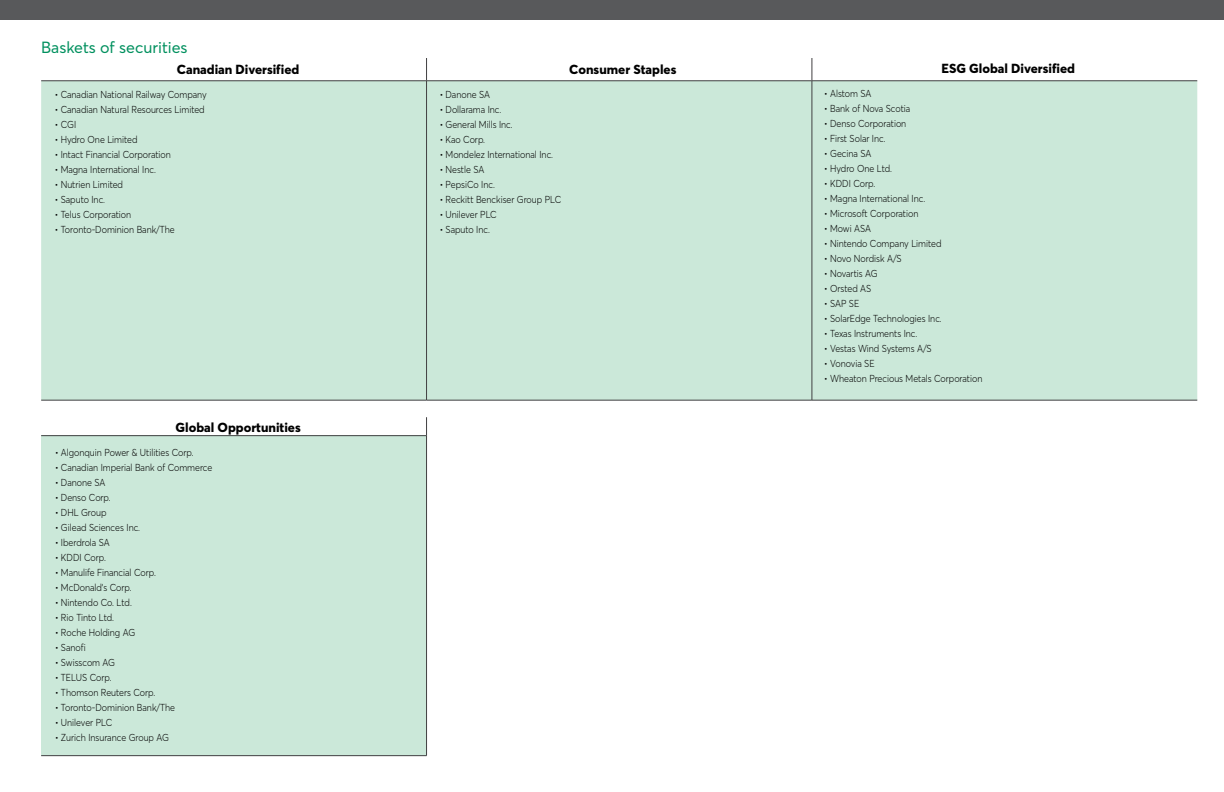
<style>
.page{position:relative;width:1224px;height:792px;background:#fff}
.page>*{position:absolute;margin:0;border:0;box-sizing:border-box;transform-origin:0 0}
.t1{font:16px "Desjardins Sans";color:#00905e}
.t2{font:800 13px "Desjardins Sans";color:#000}
.t3{font:300 10px "Desjardins Sans";color:#000;scale:.9 1}
</style>
<div class="page">
<div style="left:41px;top:82px;width:1156px;height:318px;background:#cbe8d9"></div>
<svg style="left:426px;top:58px;width:1px;height:23px"></svg>
<hr style="left:41px;top:81px;width:386px;height:1px;background:#414042">
<hr style="left:427px;top:81px;width:385px;height:1px;background:#414042">
<hr style="left:426px;top:81px;width:1px;height:319px;background:#414042">
<hr style="left:812px;top:81px;width:385px;height:1px;background:#414042">
<hr style="left:41px;top:400px;width:386px;height:1px;background:#414042">
<hr style="left:427px;top:400px;width:385px;height:1px;background:#414042">
<hr style="left:812px;top:400px;width:385px;height:1px;background:#414042">
<svg style="left:812px;top:58px;width:1px;height:23px"></svg>
<hr style="left:812px;top:81px;width:1px;height:319px;background:#414042">
<div style="left:41px;top:436px;width:386px;height:320px;background:#cbe8d9"></div>
<svg style="left:426px;top:417px;width:1px;height:19px"></svg>
<hr style="left:426px;top:436px;width:1px;height:320px;background:#414042">
<hr style="left:41px;top:435px;width:385px;height:1px;background:#414042">
<hr style="left:41px;top:755px;width:386px;height:1px;background:#414042">
<div style="left:0;top:0;width:1224px;height:19px;background:#58595b"></div>
<h1 class="t1" style="left:41px;top:38px;width:148px">Baskets of securities</h1>
<h2 class="t2" style="left:177px;top:61px;width:124px">Canadian Diversified</h2>
<p class="t3" style="left:55px;top:88px;width:170px">• Canadian National Railway Company</p>
<p class="t3" style="left:55px;top:103px;width:168px">• Canadian Natural Resources Limited</p>
<p class="t3" style="left:55px;top:118px;width:25px">• CGI</p>
<p class="t3" style="left:55px;top:133px;width:93px">• Hydro One Limited</p>
<p class="t3" style="left:55px;top:148px;width:130px">• Intact Financial Corporation</p>
<p class="t3" style="left:55px;top:163px;width:114px">• Magna International Inc.</p>
<p class="t3" style="left:55px;top:178px;width:77px">• Nutrien Limited</p>
<p class="t3" style="left:55px;top:193px;width:57px">• Saputo Inc.</p>
<p class="t3" style="left:55px;top:208px;width:86px">• Telus Corporation</p>
<p class="t3" style="left:55px;top:223px;width:135px">• Toronto-Dominion Bank/The</p>
<h2 class="t2" style="left:176px;top:419px;width:127px">Global Opportunities</h2>
<p class="t3" style="left:55px;top:446px;width:155px">• Algonquin Power &amp; Utilities Corp.</p>
<p class="t3" style="left:55px;top:461px;width:176px">• Canadian Imperial Bank of Commerce</p>
<p class="t3" style="left:55px;top:476px;width:57px">• Danone SA</p>
<p class="t3" style="left:55px;top:491px;width:63px">• Denso Corp.</p>
<p class="t3" style="left:55px;top:506px;width:59px">• DHL Group</p>
<p class="t3" style="left:55px;top:521px;width:96px">• Gilead Sciences Inc.</p>
<p class="t3" style="left:55px;top:536px;width:62px">• Iberdrola SA</p>
<p class="t3" style="left:55px;top:551px;width:58px">• KDDI Corp.</p>
<p class="t3" style="left:55px;top:566px;width:114px">• Manulife Financial Corp.</p>
<p class="t3" style="left:55px;top:581px;width:87px">• McDonald's Corp.</p>
<p class="t3" style="left:55px;top:596px;width:87px">• Nintendo Co. Ltd.</p>
<p class="t3" style="left:55px;top:611px;width:67px">• Rio Tinto Ltd.</p>
<p class="t3" style="left:55px;top:626px;width:91px">• Roche Holding AG</p>
<p class="t3" style="left:55px;top:641px;width:35px">• Sanofi</p>
<p class="t3" style="left:55px;top:656px;width:68px">• Swisscom AG</p>
<p class="t3" style="left:55px;top:671px;width:64px">• TELUS Corp.</p>
<p class="t3" style="left:55px;top:686px;width:113px">• Thomson Reuters Corp.</p>
<p class="t3" style="left:55px;top:701px;width:135px">• Toronto-Dominion Bank/The</p>
<p class="t3" style="left:55px;top:716px;width:65px">• Unilever PLC</p>
<p class="t3" style="left:55px;top:731px;width:128px">• Zurich Insurance Group AG</p>
<p class="t3" style="left:440px;top:88px;width:57px">• Danone SA</p>
<p class="t3" style="left:440px;top:103px;width:70px">• Dollarama Inc.</p>
<p class="t3" style="left:440px;top:118px;width:83px">• General Mills Inc.</p>
<p class="t3" style="left:440px;top:133px;width:52px">• Kao Corp.</p>
<p class="t3" style="left:440px;top:148px;width:128px">• Mondelez International Inc.</p>
<p class="t3" style="left:440px;top:163px;width:51px">• Nestle SA</p>
<p class="t3" style="left:440px;top:178px;width:63px">• PepsiCo Inc.</p>
<p class="t3" style="left:440px;top:193px;width:137px">• Reckitt Benckiser Group PLC</p>
<p class="t3" style="left:440px;top:208px;width:65px">• Unilever PLC</p>
<p class="t3" style="left:440px;top:223px;width:57px">• Saputo Inc.</p>
<h2 class="t2" style="left:569px;top:61px;width:109px">Consumer Staples</h2>
<h2 class="t2" style="left:942px;top:61px;width:135px">ESG Global Diversified</h2>
<p class="t3" style="left:824px;top:88px;width:54px">• Alstom SA</p>
<p class="t3" style="left:824px;top:103px;width:97px">• Bank of Nova Scotia</p>
<p class="t3" style="left:824px;top:118px;width:93px">• Denso Corporation</p>
<p class="t3" style="left:824px;top:133px;width:70px">• First Solar Inc.</p>
<p class="t3" style="left:824px;top:148px;width:54px">• Gecina SA</p>
<p class="t3" style="left:824px;top:163px;width:77px">• Hydro One Ltd.</p>
<p class="t3" style="left:824px;top:178px;width:58px">• KDDI Corp.</p>
<p class="t3" style="left:824px;top:193px;width:114px">• Magna International Inc.</p>
<p class="t3" style="left:824px;top:208px;width:106px">• Microsoft Corporation</p>
<p class="t3" style="left:824px;top:223px;width:54px">• Mowi ASA</p>
<p class="t3" style="left:824px;top:238px;width:132px">• Nintendo Company Limited</p>
<p class="t3" style="left:824px;top:253px;width:87px">• Novo Nordisk A/S</p>
<p class="t3" style="left:824px;top:268px;width:61px">• Novartis AG</p>
<p class="t3" style="left:824px;top:283px;width:54px">• Orsted AS</p>
<p class="t3" style="left:824px;top:298px;width:40px">• SAP SE</p>
<p class="t3" style="left:824px;top:313px;width:132px">• SolarEdge Technologies Inc.</p>
<p class="t3" style="left:824px;top:328px;width:105px">• Texas Instruments Inc.</p>
<p class="t3" style="left:824px;top:343px;width:121px">• Vestas Wind Systems A/S</p>
<p class="t3" style="left:824px;top:358px;width:57px">• Vonovia SE</p>
<p class="t3" style="left:824px;top:373px;width:177px">• Wheaton Precious Metals Corporation</p>
</div>
